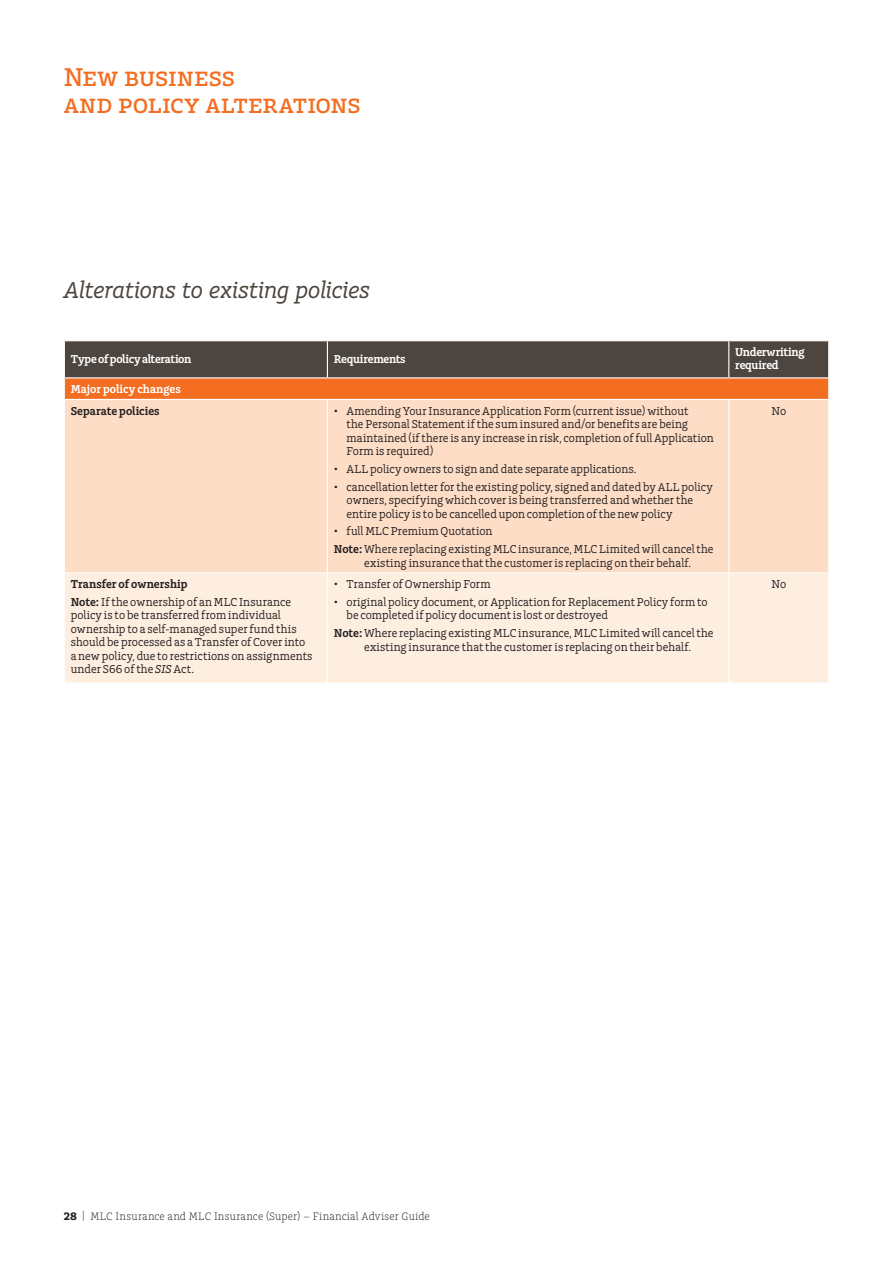
<style>
.page{position:relative;width:893px;height:1263px;background:#fff}
.page>*{position:absolute;margin:0;border:0;box-sizing:border-box;transform-origin:0 0}
.A4_Partner_Page_Head{font:27px/27px "Charlie Std Med";color:#f36e21}
.A4_Partner_Intro_par{font:italic 24px "Charlie Std";letter-spacing:-.005em;color:#4d453f}
.A5_Table_Body_Left{font:12px/13.5px "Charlie Std";letter-spacing:.005em;color:#231f20}
.A5_Tables_Heads_Left{font:600 12px/13.5px "Charlie Std";letter-spacing:-.025em;color:#fff}
.A5_Table_Body_Left-2{font:600 12px "Charlie Std";color:#231f20}
.A5_Table_Body_Left-3{font:600 12px "Charlie Std";letter-spacing:.005em;color:#fff}
.t1{font:300 11.25px "Charlie Std";letter-spacing:.015em;color:#231f20}
.s1{font-weight:600}
.s2{font-style:italic}
.s3{font-family:"Charlie Std Bld";font-weight:400;font-size:11.4px}
.s4{font-size:11.4px}
</style>
<div class="page">
<div style="left:65px;top:400px;width:763px;height:172px;background:#fdddc6"></div>
<div style="left:65px;top:573px;width:763px;height:109px;background:#feeee0"></div>
<svg style="left:64px;top:341px;width:765px;height:58px;background:#8b5737"></svg>
<hr style="left:64px;top:341px;width:1px;height:36px;background:#fff">
<hr style="left:327px;top:341px;width:1px;height:36px;background:#fff">
<hr style="left:728px;top:341px;width:1px;height:36px;background:#fff">
<hr style="left:828px;top:341px;width:1px;height:36px;background:#fff">
<hr style="left:64px;top:377px;width:263px;height:1px;background:#fff">
<hr style="left:327px;top:377px;width:402px;height:1px;background:#fff">
<hr style="left:729px;top:377px;width:100px;height:1px;background:#fff">
<hr style="left:327px;top:573px;width:1px;height:109px;background:#fff">
<hr style="left:728px;top:573px;width:1px;height:109px;background:#fff">
<hr style="left:327px;top:400px;width:1px;height:172px;background:#fff">
<hr style="left:728px;top:400px;width:1px;height:172px;background:#fff">
<p class="A4_Partner_Page_Head" style="left:64px;top:63px;width:298px">New business<br>and policy alterations</p>
<p class="A4_Partner_Intro_par" style="left:64px;top:275px;width:308px">Alterations to existing policies</p>
<p class="A5_Tables_Heads_Left" style="left:71px;top:352px;width:122px">Type of policy alteration</p>
<p class="A5_Tables_Heads_Left" style="left:334px;top:352px;width:73px">Requirements</p>
<p class="A5_Tables_Heads_Left" style="left:735px;top:345px;width:71px">Underwriting required</p>
<p class="A5_Table_Body_Left-3" style="left:71px;top:382px;width:112px">Major policy changes</p>
<p class="A5_Table_Body_Left-2" style="left:71px;top:404px;width:90px">Separate policies</p>
<p class="A5_Table_Body_Left" style="left:347px;top:404px;width:369px;text-indent:-13px">• Amending Your Insurance Application Form (current issue) without<br>the Personal Statement if the sum insured and/or benefits are being maintained (if there is any increase in risk, completion of full Application Form is required)</p>
<p class="A5_Table_Body_Left" style="left:334px;top:462px;width:304px">• ALL policy owners to sign and date separate applications.</p>
<p class="A5_Table_Body_Left" style="left:347px;top:480px;width:368px;text-indent:-13px">• cancellation letter for the existing policy, signed and dated by ALL policy owners, specifying which cover is being transferred and whether the entire policy is to be cancelled upon completion of the new policy</p>
<p class="A5_Table_Body_Left" style="left:334px;top:524px;width:160px">• full MLC Premium Quotation</p>
<p class="A5_Table_Body_Left" style="left:364px;top:542px;width:351px;text-indent:-30px"><span class="s1">Note:</span> Where replacing existing MLC insurance, MLC Limited will cancel the existing insurance that the customer is replacing on their behalf.</p>
<p class="A5_Table_Body_Left" style="left:771px;top:404px;width:16px">No</p>
<p class="A5_Table_Body_Left-2" style="left:71px;top:577px;width:118px">Transfer of ownership</p>
<p class="A5_Table_Body_Left" style="left:71px;top:595px;width:243px"><span class="s1">Note:</span> If the ownership of an MLC Insurance policy is to be transferred from individual ownership to a self-managed super fund this should be processed as a Transfer of Cover into a new policy, due to restrictions on assignments under S66 of the <span class="s2">SIS</span> Act.</p>
<p class="A5_Table_Body_Left" style="left:334px;top:577px;width:158px">• Transfer of Ownership Form</p>
<p class="A5_Table_Body_Left" style="left:347px;top:595px;width:363px;text-indent:-13px">• original policy document, or Application for Replacement Policy form to be completed if policy document is lost or destroyed</p>
<p class="A5_Table_Body_Left" style="left:364px;top:626px;width:351px;text-indent:-30px"><span class="s1">Note:</span> Where replacing existing MLC insurance, MLC Limited will cancel the existing insurance that the customer is replacing on their behalf.</p>
<p class="A5_Table_Body_Left" style="left:771px;top:577px;width:16px">No</p>
<p class="t1" style="left:64px;top:1210px;width:368px"><span class="s3">28</span> <span class="s4">|</span> MLC Insurance and MLC Insurance (Super) – Financial Adviser Guide</p>
</div>
